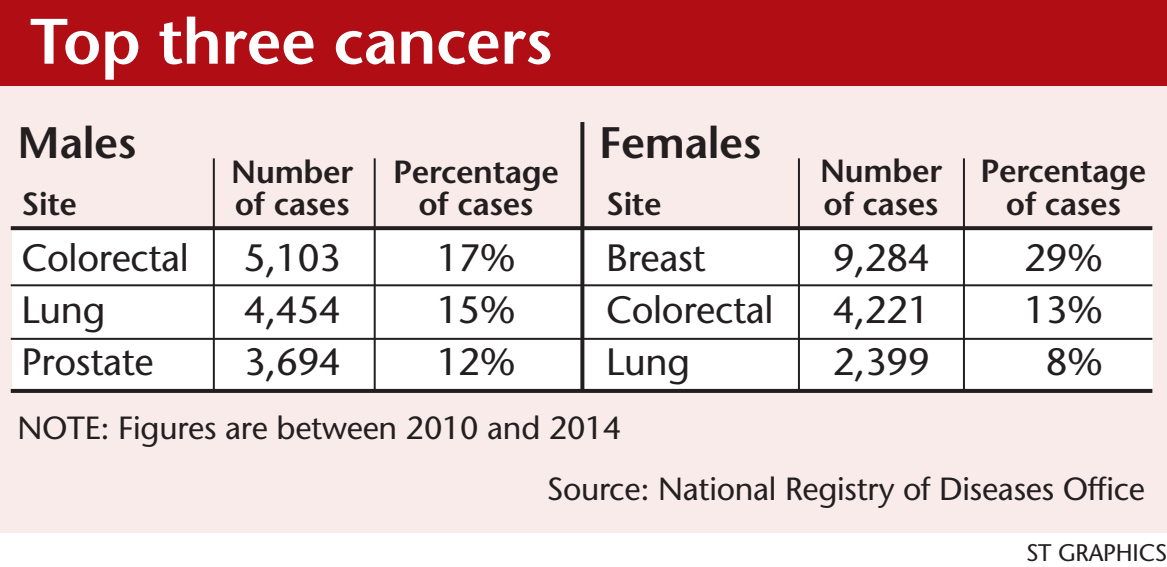
<style>
.page{position:relative;width:1167px;height:567px;background:#fff}
.page>*{position:absolute;margin:0;border:0;box-sizing:border-box;transform-origin:0 0}
.t1{font:600 64px "Stone Sans";letter-spacing:-.01em;color:#fff}
.t2{font:600 44px "Stone Sans";letter-spacing:-.01em;color:#231f20}
.t3{font:38px/52px "Stone Sans";letter-spacing:-.01em;color:#231f20;text-align:justify}
.t4{font:32px "Stone Sans";letter-spacing:-.01em;color:#231f20}
.t5{font:600 32px/32px "Stone Sans";letter-spacing:-.01em;color:#231f20}
.t6{font:24px "Stone Sans";letter-spacing:-.01em;color:#231f20}
</style>
<div class="page">
<div style="left:0;top:0;width:1166px;height:532px;background:#f9ebea"></div>
<div style="left:12px;top:227px;width:1140px;height:162px;background:#fff"></div>
<div style="left:0;top:0;width:1166px;height:86px;background:#b00d15"></div>
<svg style="left:11px;top:226px;width:1141px;height:4px;fill:#231f20"></svg>
<hr style="left:11px;top:284px;width:1141px;height:2px;background:#231f20">
<hr style="left:11px;top:338px;width:1141px;height:2px;background:#231f20">
<hr style="left:213px;top:158px;width:2px;height:233px;background:#231f20">
<svg style="left:580px;top:122px;width:4px;height:267px"></svg>
<hr style="left:374px;top:158px;width:2px;height:233px;background:#231f20">
<svg style="left:11px;top:389px;width:1141px;height:4px;fill:#231f20"></svg>
<hr style="left:798px;top:158px;width:2px;height:233px;background:#231f20">
<hr style="left:963px;top:158px;width:2px;height:233px;background:#231f20">
<h1 class="t1" style="left:30px;top:3px;width:524px">Top three cancers</h1>
<p class="t2" style="left:18px;top:117px;width:120px">Males</p>
<p class="t5" style="left:22px;top:187px;width:57px">Site</p>
<p class="t3" style="left:22px;top:232px;width:169px;text-align:left">Colorectal<br>Lung<br>Prostate</p>
<p class="t5" style="left:231px;top:155px;width:124px">Number of cases</p>
<p class="t5" style="left:393px;top:155px;width:167px;text-align:center">Percentage of cases</p>
<p class="t3" style="left:244px;top:232px;width:98px">5,103<br>4,454<br>3,694</p>
<p class="t3" style="left:437px;top:232px;width:80px">17% 15% 12%</p>
<p class="t2" style="left:599px;top:117px;width:164px">Females</p>
<p class="t5" style="left:606px;top:187px;width:57px">Site</p>
<p class="t3" style="left:606px;top:232px;width:169px;text-align:left">Breast<br>Colorectal<br>Lung</p>
<p class="t4" style="left:17px;top:409px;width:606px">NOTE: Figures are between 2010 and 2014</p>
<p class="t5" style="left:820px;top:155px;width:124px">Number of cases</p>
<p class="t5" style="left:980px;top:155px;width:167px;text-align:center">Percentage of cases</p>
<p class="t3" style="left:833px;top:232px;width:98px">9,284<br>4,221<br>2,399</p>
<p class="t3" style="left:1024px;top:232px;width:80px;text-align:center">29%<br>13%<br>8%</p>
<p class="t4" style="left:546px;top:469px;width:600px">Source: National Registry of Diseases Office</p>
<p class="t6" style="left:1026px;top:538px;width:143px">ST GRAPHICS</p>
</div>
